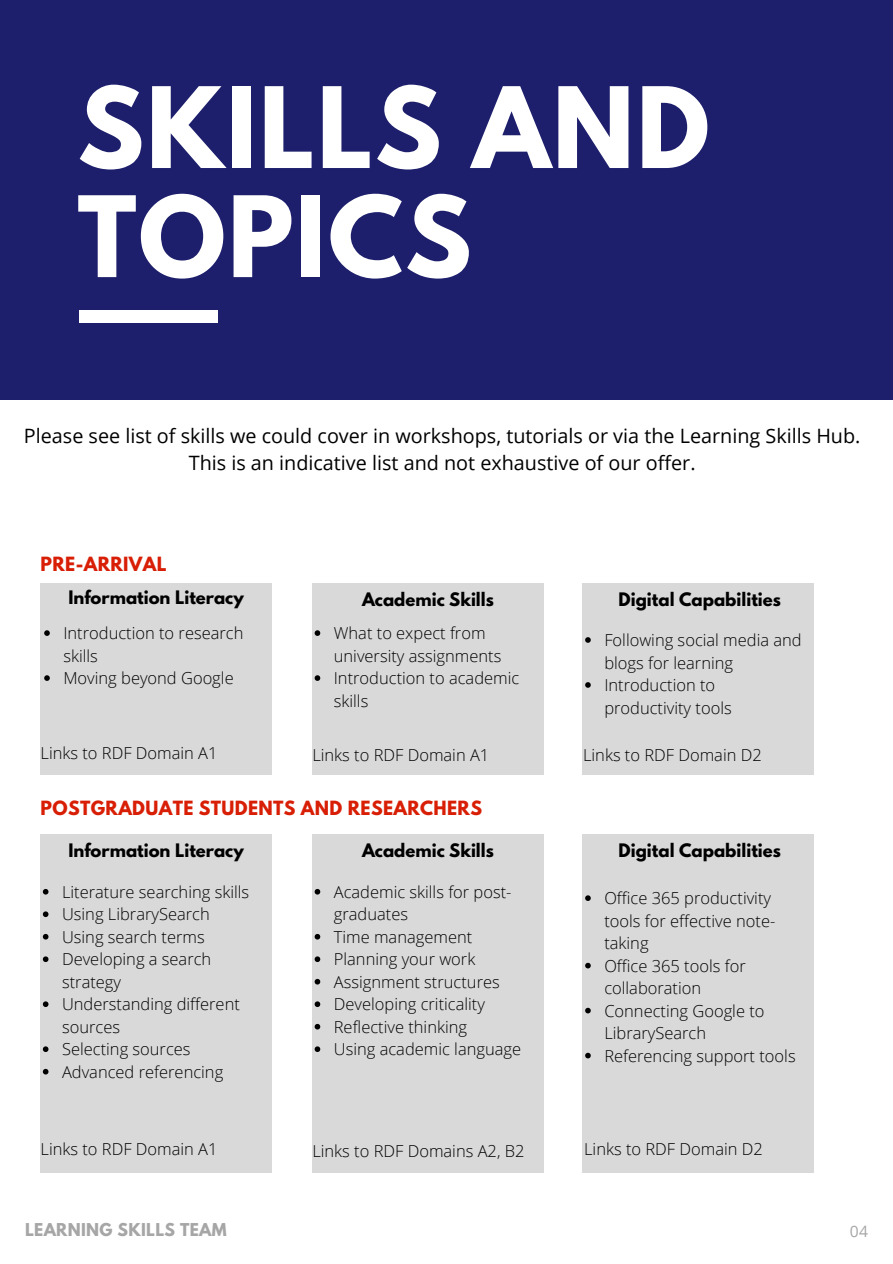
<style>
.page{position:relative;width:893px;height:1264px;background:#fff}
.page>*{position:absolute;margin:0;border:0;box-sizing:border-box;transform-origin:0 0}
.t1{font:700 99.15px/109.1px "League Spartan";letter-spacing:.02em;color:#fff}
.t2{font:19.8px "Open Sans";color:#000}
.t3{font:700 17.4px "League Spartan";letter-spacing:.02em;color:#d81e05}
.t4{font:300 16.5px/22.5px "Open Sans";color:#000}
.t5{font:700 16.5px "League Spartan";color:#000}
.t6{font:700 15.75px "League Spartan";letter-spacing:.02em;color:#a6a6a6}
.t7{font:15.75px "Open Sans";color:#a6a6a6}
</style>
<div class="page">
<div style="left:0;top:0;width:892px;height:399px;background:#1d1f6c"></div>
<div style="left:79px;top:310px;width:139px;height:12px;background:#fff"></div>
<div style="left:41px;top:834px;width:231px;height:339px;background:#d9d9d9"></div>
<div style="left:312px;top:834px;width:231px;height:339px;background:#d9d9d9"></div>
<div style="left:583px;top:834px;width:230px;height:339px;background:#d9d9d9"></div>
<div style="left:41px;top:583px;width:231px;height:191px;background:#d9d9d9"></div>
<div style="left:312px;top:583px;width:231px;height:191px;background:#d9d9d9"></div>
<div style="left:583px;top:583px;width:230px;height:191px;background:#d9d9d9"></div>
<svg style="left:314px;top:630px;width:6px;height:6px"></svg>
<svg style="left:314px;top:675px;width:6px;height:6px"></svg>
<svg style="left:314px;top:889px;width:6px;height:5px"></svg>
<svg style="left:314px;top:933px;width:6px;height:6px"></svg>
<svg style="left:314px;top:956px;width:6px;height:6px"></svg>
<svg style="left:314px;top:978px;width:6px;height:6px"></svg>
<svg style="left:314px;top:1001px;width:6px;height:6px"></svg>
<svg style="left:314px;top:1023px;width:6px;height:6px"></svg>
<svg style="left:314px;top:1046px;width:6px;height:6px"></svg>
<svg style="left:585px;top:895px;width:5px;height:6px"></svg>
<svg style="left:585px;top:962px;width:5px;height:6px"></svg>
<svg style="left:585px;top:1007px;width:5px;height:6px"></svg>
<svg style="left:585px;top:1052px;width:5px;height:6px"></svg>
<svg style="left:585px;top:637px;width:5px;height:5px"></svg>
<svg style="left:585px;top:682px;width:5px;height:5px"></svg>
<svg style="left:44px;top:630px;width:6px;height:6px"></svg>
<svg style="left:44px;top:675px;width:6px;height:6px"></svg>
<svg style="left:43px;top:889px;width:5px;height:5px"></svg>
<svg style="left:43px;top:911px;width:5px;height:6px"></svg>
<svg style="left:43px;top:933px;width:5px;height:6px"></svg>
<svg style="left:43px;top:956px;width:5px;height:6px"></svg>
<svg style="left:43px;top:1001px;width:5px;height:6px"></svg>
<svg style="left:43px;top:1046px;width:5px;height:6px"></svg>
<svg style="left:43px;top:1068px;width:5px;height:6px"></svg>
<p class="t1" style="left:77px;top:86px;width:633px">SKILLS AND<br>TOPICS</p>
<p class="t2" style="left:24px;top:421px;width:838px">Please see list of skills we could cover in workshops, tutorials or via the Learning Skills Hub.</p>
<p class="t2" style="left:189px;top:448px;width:508px">This is an indicative list and not exhaustive of our offer.</p>
<p class="t3" style="left:41px;top:555px;width:128px">PRE-ARRIVAL</p>
<p class="t5" style="left:68px;top:589px;width:177px">Information Literacy</p>
<p class="t5" style="left:362px;top:591px;width:133px">Academic Skills</p>
<p class="t5" style="left:618px;top:591px;width:164px">Digital Capabilities</p>
<p class="t4" style="left:334px;top:621px;width:169px">What to expect from university assignments</p>
<p class="t4" style="left:334px;top:666px;width:187px">Introduction to academic skills</p>
<p class="t4" style="left:63px;top:621px;width:181px">Introduction to research skills</p>
<p class="t4" style="left:63px;top:666px;width:172px">Moving beyond Google</p>
<p class="t4" style="left:604px;top:628px;width:199px">Following social media and blogs for learning</p>
<p class="t4" style="left:604px;top:673px;width:129px">Introduction to productivity tools</p>
<p class="t4" style="left:41px;top:741px;width:178px">Links to RDF Domain A1</p>
<p class="t4" style="left:312px;top:743px;width:178px">Links to RDF Domain A1</p>
<p class="t4" style="left:583px;top:743px;width:180px">Links to RDF Domain D2</p>
<p class="t3" style="left:41px;top:799px;width:443px">POSTGRADUATE STUDENTS AND RESEARCHERS</p>
<p class="t5" style="left:68px;top:842px;width:177px">Information Literacy</p>
<p class="t5" style="left:362px;top:842px;width:133px">Academic Skills</p>
<p class="t5" style="left:618px;top:842px;width:164px">Digital Capabilities</p>
<p class="t4" style="left:62px;top:880px;width:189px">Literature searching skills</p>
<p class="t4" style="left:62px;top:902px;width:149px">Using LibrarySearch</p>
<p class="t4" style="left:62px;top:925px;width:144px">Using search terms</p>
<p class="t4" style="left:62px;top:947px;width:151px">Developing a search strategy</p>
<p class="t4" style="left:62px;top:992px;width:179px">Understanding different sources</p>
<p class="t4" style="left:62px;top:1037px;width:130px">Selecting sources</p>
<p class="t4" style="left:62px;top:1060px;width:163px">Advanced referencing</p>
<p class="t4" style="left:334px;top:880px;width:179px">Academic skills for post&shy;graduates</p>
<p class="t4" style="left:334px;top:925px;width:140px">Time management</p>
<p class="t4" style="left:334px;top:947px;width:143px">Planning your work</p>
<p class="t4" style="left:334px;top:970px;width:167px">Assignment structures</p>
<p class="t4" style="left:334px;top:992px;width:153px">Developing criticality</p>
<p class="t4" style="left:334px;top:1015px;width:135px">Reflective thinking</p>
<p class="t4" style="left:334px;top:1037px;width:189px">Using academic language</p>
<p class="t4" style="left:41px;top:1137px;width:178px">Links to RDF Domain A1</p>
<p class="t4" style="left:312px;top:1138px;width:214px">Links to RDF Domains A2, B2</p>
<p class="t4" style="left:604px;top:886px;width:172px">Office 365 productivity tools for effective note&shy;taking</p>
<p class="t4" style="left:604px;top:954px;width:143px">Office 365 tools for collaboration</p>
<p class="t4" style="left:604px;top:999px;width:162px">Connecting Google to<br>LibrarySearch</p>
<p class="t4" style="left:604px;top:1044px;width:193px">Referencing support tools</p>
<p class="t4" style="left:584px;top:1137px;width:180px">Links to RDF Domain D2</p>
<p class="t6" style="left:25px;top:1221px;width:203px">LEARNING SKILLS TEAM</p>
<p class="t7" style="left:849px;top:1219px;width:20px">04</p>
</div>
